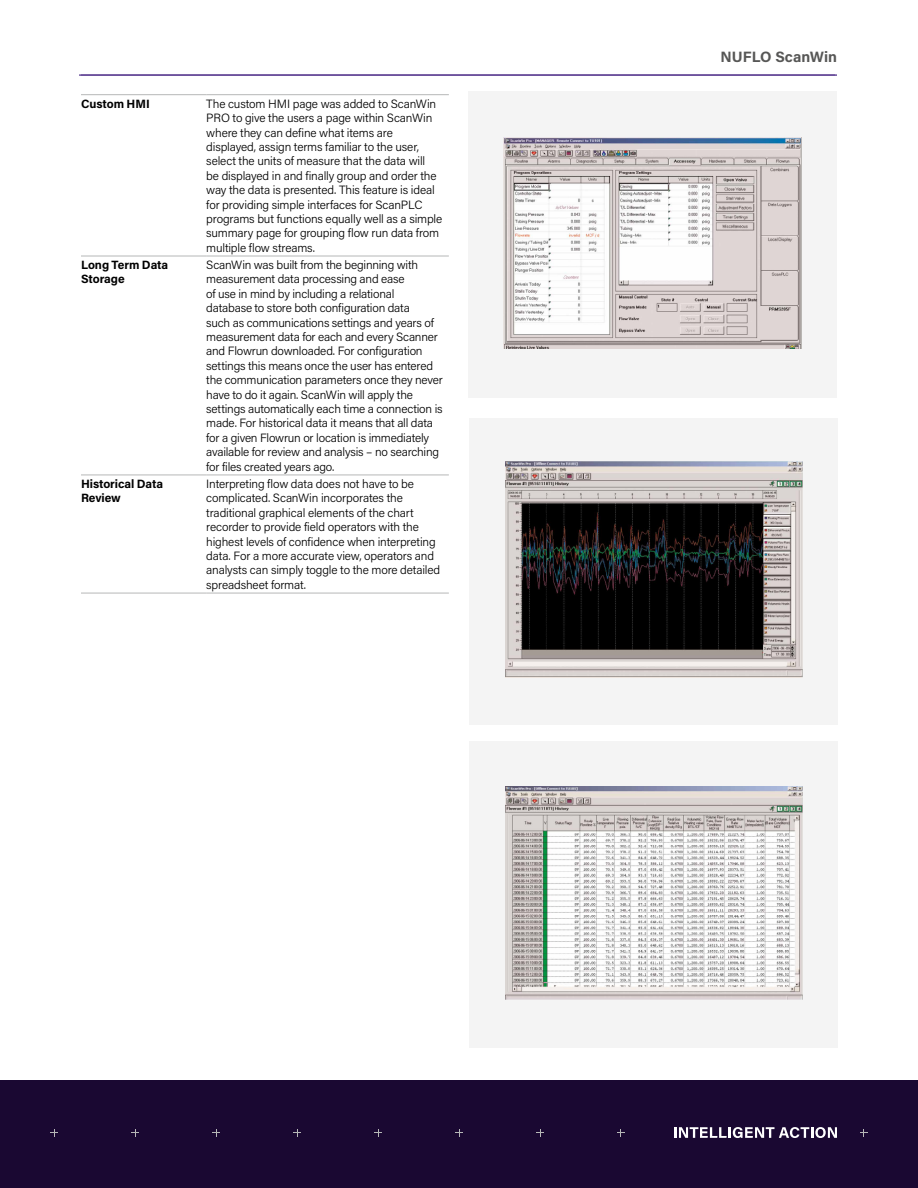
<style>
.page{position:relative;width:918px;height:1188px;background:#fff}
.page>*{position:absolute;margin:0;border:0;box-sizing:border-box;transform-origin:0 0}
.t1{font:700 15px "Acumin Pro";color:#575756}
.t2{font:300 12px/14.4px "Acumin Pro";letter-spacing:-.015em;color:#000}
.t3{font:700 12px/14.4px "Acumin Pro";letter-spacing:-.005em;color:#000}
</style>
<div class="page">
<div style="left:0;top:1080px;width:918px;height:108px;background:#1a0832"></div>
<hr style="left:81px;top:74px;width:756px;height:2px;background:#6a4f9b">
<hr style="left:79px;top:74px;width:756px;height:2px;background:#6a4f9b">
<hr style="left:81px;top:94px;width:125px;height:1px;background:#b6b7b7">
<hr style="left:206px;top:94px;width:243px;height:1px;background:#b6b7b7">
<hr style="left:81px;top:256px;width:125px;height:1px;background:#b6b7b7">
<hr style="left:206px;top:256px;width:243px;height:1px;background:#b6b7b7">
<hr style="left:81px;top:475px;width:125px;height:1px;background:#b6b7b7">
<hr style="left:206px;top:475px;width:243px;height:1px;background:#b6b7b7">
<hr style="left:81px;top:593px;width:125px;height:1px;background:#b6b7b7">
<hr style="left:206px;top:593px;width:243px;height:1px;background:#b6b7b7">
<div style="left:469px;top:418px;width:369px;height:306px;background:#f4f4f4"></div>
<img style="left:505px;top:462px;width:297px;height:215px">
<div style="left:469px;top:741px;width:369px;height:307px;background:#f4f4f4"></div>
<img style="left:505px;top:787px;width:297px;height:212px">
<div style="left:468px;top:91px;width:369px;height:307px;background:#f4f4f4"></div>
<img style="left:504px;top:137px;width:297px;height:212px">
<svg style="left:617px;top:1129px;width:8px;height:7px"></svg>
<svg style="left:536px;top:1129px;width:8px;height:7px"></svg>
<svg style="left:455px;top:1129px;width:8px;height:7px"></svg>
<svg style="left:374px;top:1129px;width:8px;height:7px"></svg>
<svg style="left:293px;top:1129px;width:8px;height:7px"></svg>
<svg style="left:212px;top:1129px;width:8px;height:7px"></svg>
<svg style="left:131px;top:1129px;width:8px;height:7px"></svg>
<svg style="left:50px;top:1129px;width:8px;height:7px"></svg>
<svg style="left:860px;top:1129px;width:8px;height:7px"></svg>
<svg style="left:674px;top:1127px;width:163px;height:11px"></svg>
<p class="t3" style="left:81px;top:96px;width:70px">Custom HMI</p>
<p class="t2" style="left:206px;top:96px;width:238px">The custom HMI page was added to ScanWin PRO to give the users a page within ScanWin where they can define what items are displayed, assign terms familiar to the user, select the units of measure that the data will<br>be displayed in and finally group and order the way the data is presented. This feature is ideal for providing simple interfaces for ScanPLC programs but functions equally well as a simple summary page for grouping flow run data from multiple flow streams.</p>
<p class="t3" style="left:81px;top:257px;width:89px">Long Term Data<br>Storage</p>
<p class="t2" style="left:206px;top:257px;width:238px">ScanWin was built from the beginning with measurement data processing and ease<br>of use in mind by including a relational database to store both configuration data<br>such as communications settings and years of measurement data for each and every Scanner and Flowrun downloaded. For configuration settings this means once the user has entered the communication parameters once they never have to do it again. ScanWin will apply the settings automatically each time a connection is made. For historical data it means that all data for a given Flowrun or location is immediately available for review and analysis – no searching for files created years ago.</p>
<p class="t3" style="left:81px;top:476px;width:84px">Historical Data<br>Review</p>
<p class="t2" style="left:206px;top:476px;width:236px">Interpreting flow data does not have to be complicated. ScanWin incorporates the traditional graphical elements of the chart recorder to provide field operators with the highest levels of confidence when interpreting data. For a more accurate view, operators and analysts can simply toggle to the more detailed spreadsheet format.</p>
<p class="t1" style="left:721px;top:46px;width:118px">NUFLO ScanWin</p>
</div>
